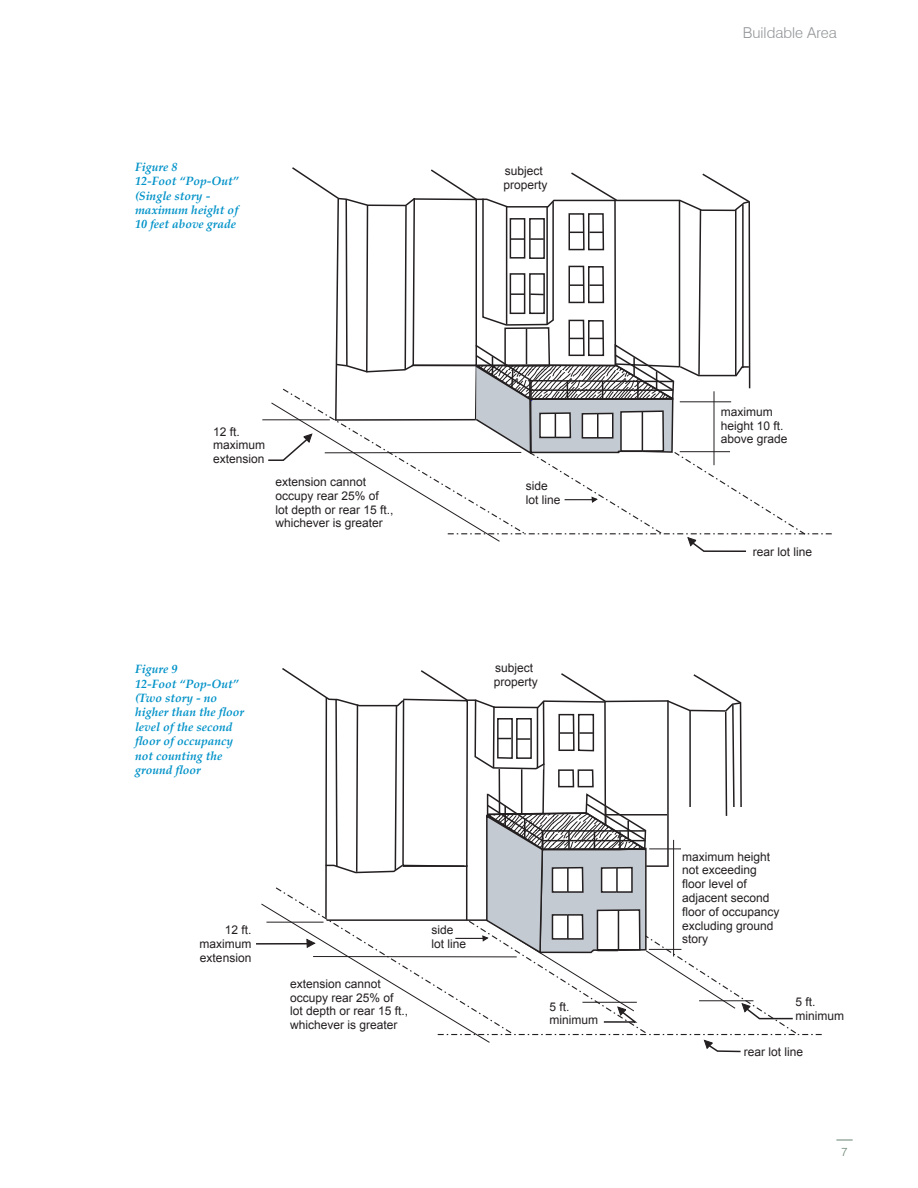
<style>
.page{position:relative;width:918px;height:1188px;background:#fff}
.page>*{position:absolute;margin:0;border:0;box-sizing:border-box;transform-origin:0 0}
.t1{font:300 15px "Swiss 721 BT";color:#939598}
.t2{font:12px/13.8px "Arial";color:#231f20}
.Table_Title{font:italic 700 12px/14.4px "Palatino Linotype";color:#0092c8}
.t3{font:300 12px "Swiss 721 BT";color:#6e8878}
</style>
<div class="page">
<svg style="left:836px;top:1139px;width:17px;height:2px"></svg>
<hr style="left:262px;top:419px;width:68px;height:1px;background:#231f20">
<svg style="left:267px;top:167px;width:565px;height:385px"></svg>
<hr style="left:642px;top:411px;width:1px;height:40px;background:#231f20">
<hr style="left:256px;top:943px;width:53px;height:2px;background:#231f20">
<svg style="left:260px;top:668px;width:562px;height:385px"></svg>
<div style="left:552px;top:915px;width:31px;height:24px;background:#fff"></div>
<div style="left:552px;top:914px;width:32px;height:26px;border:2px solid #231f20"></div>
<hr style="left:567px;top:915px;width:2px;height:24px;background:#231f20">
<div style="left:597px;top:910px;width:43px;height:40px;background:#fff"></div>
<div style="left:597px;top:909px;width:44px;height:42px;border:2px solid #231f20"></div>
<hr style="left:618px;top:910px;width:1px;height:40px;background:#231f20">
<div style="left:552px;top:868px;width:31px;height:24px;background:#fff"></div>
<div style="left:552px;top:867px;width:32px;height:26px;border:2px solid #231f20"></div>
<hr style="left:567px;top:868px;width:2px;height:24px;background:#231f20">
<div style="left:602px;top:868px;width:30px;height:24px;background:#fff"></div>
<div style="left:601px;top:867px;width:32px;height:26px;border:2px solid #231f20"></div>
<hr style="left:616px;top:868px;width:2px;height:24px;background:#231f20">
<p class="Table_Title" style="left:135px;top:159px;width:44px">Figure 8</p>
<p class="Table_Title" style="left:135px;top:173px;width:105px">12-Foot “Pop-Out” (Single story - maximum height of<br>10 feet above grade</p>
<p class="t2" style="left:504px;top:163px;width:46px;line-height:14.4px">subject property</p>
<p class="t2" style="left:213px;top:425px;width:53px">12 ft. maximum extension</p>
<p class="t2" style="left:275px;top:475px;width:120px">extension cannot occupy rear 25% of lot depth or rear 15 ft., whichever is greater</p>
<p class="Table_Title" style="left:135px;top:662px;width:44px">Figure 9</p>
<p class="Table_Title" style="left:135px;top:676px;width:111px">12-Foot “Pop-Out” (Two story - no higher than the floor level of the second floor of occupancy not counting the ground floor</p>
<p class="t2" style="left:526px;top:479px;width:36px">side lot line</p>
<p class="t2" style="left:494px;top:661px;width:46px;line-height:14.4px">subject property</p>
<p class="t2" style="left:199px;top:923px;width:54px;text-align:justify;text-indent:25px">12 ft. maximum extension</p>
<p class="t2" style="left:431px;top:923px;width:36px">side lot line</p>
<p class="t1" style="left:743px;top:24px;width:96px">Buildable Area</p>
<p class="t2" style="left:721px;top:405px;width:68px">maximum height 10 ft. above grade</p>
<p class="t2" style="left:753px;top:546px;width:61px">rear lot line</p>
<p class="t2" style="left:682px;top:850px;width:99px">maximum height not exceeding floor level of adjacent second floor of occupancy excluding ground story</p>
<p class="t2" style="left:290px;top:977px;width:120px">extension cannot occupy rear 25% of lot depth or rear 15 ft., whichever is greater</p>
<p class="t2" style="left:549px;top:1000px;width:50px">5 ft. minimum</p>
<p class="t2" style="left:795px;top:995px;width:50px">5 ft. minimum</p>
<p class="t2" style="left:744px;top:1045px;width:61px">rear lot line</p>
<p class="t3" style="left:841px;top:1145px;width:8px">7</p>
</div>
